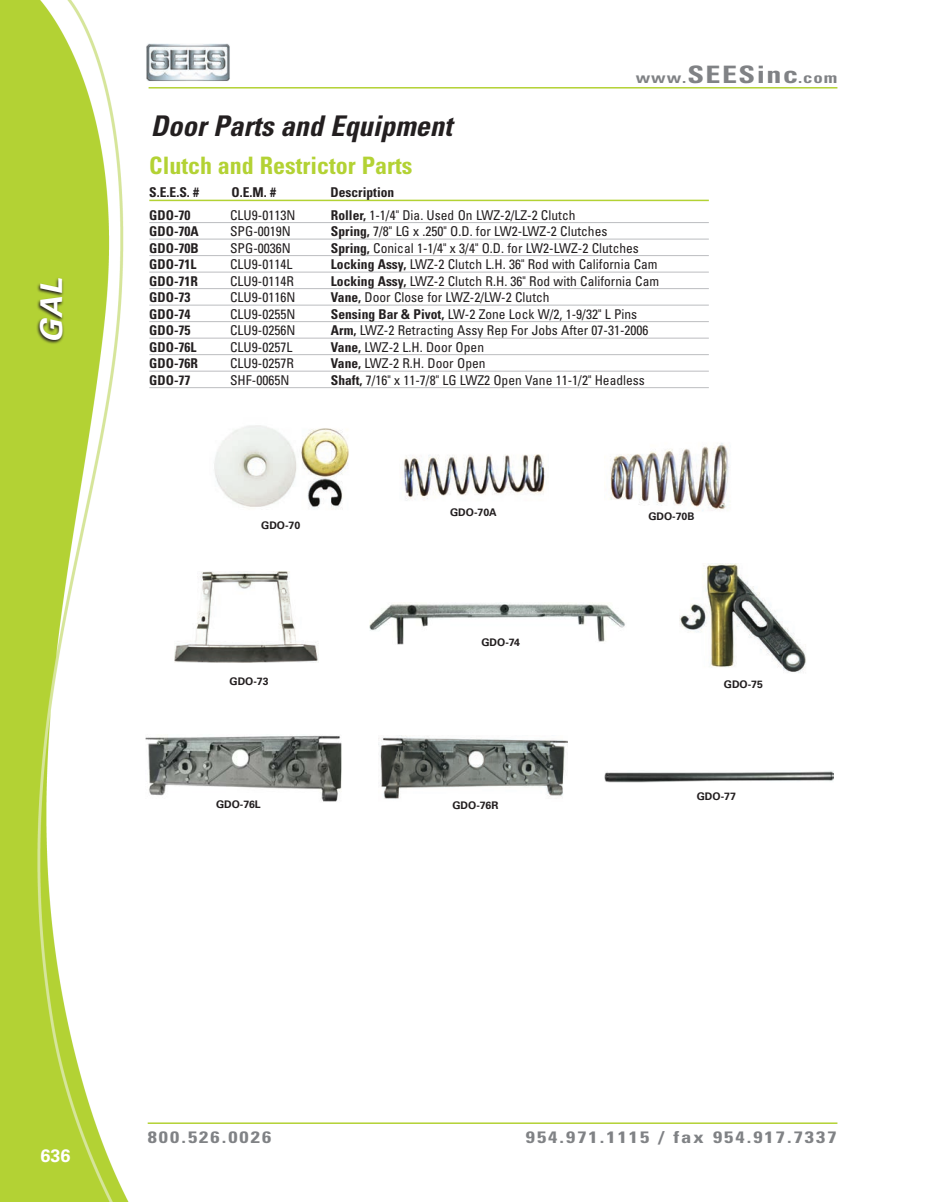
<style>
.page{position:relative;width:932px;height:1202px;background:#fff}
.page>*{position:absolute;margin:0;border:0;box-sizing:border-box;transform-origin:0 0}
.t1{font:italic 700 30px "Univers LT Std";color:#fff}
.t2{font:28.5px "Univers LT 67 Bd Cn Obl";color:#231f20}
.Gal_Product{font:700 condensed 24px "Univers";color:#b3d234}
.t3{font:18px "Univers LT 65 Bd";color:#fff}
.t4{font:700 condensed 16.5px "Univers";letter-spacing:.1em;color:#808285;scale:1.25 1}
.t5{font:700 condensed 15px "Univers";letter-spacing:.05em;color:#808285;scale:1.25 1}
.Chart_Text{font:condensed 13.5px "Univers";color:#231f20}
.Chart_Text-2{font:700 condensed 13.5px "Univers";color:#231f20}
.Chart_Head_-_Gal{font:700 condensed 13.5px "Univers";color:#231f20}
.Caption___Pix{font:700 10.5px "Univers LT Std";color:#231f20}
.s1{font-size:24px}
.s2{font-weight:700}
</style>
<div class="page">
<img style="left:0;top:0;width:129px;height:1202px">
<hr style="left:148px;top:87px;width:689px;height:1px;background:#b3d234">
<hr style="left:148px;top:1122px;width:689px;height:2px;background:#b3d234">
<svg style="left:37px;top:277px;width:28px;height:68px;background:#83962d"></svg>
<hr style="left:149px;top:200px;width:559px;height:1px;background:#b3d234">
<hr style="left:149px;top:222px;width:559px;height:1px;background:#bcbdc0">
<hr style="left:149px;top:239px;width:559px;height:1px;background:#bcbdc0">
<hr style="left:149px;top:255px;width:559px;height:1px;background:#bcbdc0">
<hr style="left:149px;top:272px;width:559px;height:1px;background:#bcbdc0">
<hr style="left:149px;top:288px;width:559px;height:1px;background:#bcbdc0">
<hr style="left:149px;top:305px;width:559px;height:1px;background:#bcbdc0">
<hr style="left:149px;top:321px;width:559px;height:1px;background:#bcbdc0">
<hr style="left:149px;top:338px;width:559px;height:1px;background:#bcbdc0">
<hr style="left:149px;top:354px;width:559px;height:1px;background:#bcbdc0">
<hr style="left:149px;top:371px;width:559px;height:1px;background:#bcbdc0">
<hr style="left:149px;top:387px;width:559px;height:1px;background:#bcbdc0">
<img style="left:369px;top:603px;width:256px;height:41px">
<img style="left:146px;top:735px;width:196px;height:67px">
<img style="left:605px;top:771px;width:228px;height:11px">
<img style="left:679px;top:563px;width:127px;height:110px">
<img style="left:378px;top:735px;width:189px;height:64px">
<img style="left:214px;top:425px;width:135px;height:84px">
<img style="left:174px;top:571px;width:144px;height:91px">
<img style="left:610px;top:443px;width:119px;height:68px">
<img style="left:404px;top:454px;width:141px;height:47px">
<img style="left:146px;top:43px;width:84px;height:38px">
<p class="t1" style="left:34px;top:342px;width:66px;rotate:-90deg">GAL</p>
<p class="t2" style="left:151px;top:109px;width:303px">Door Parts and Equipment</p>
<p class="t5" style="left:635px;top:69px;width:163px">www.<span class="s1">SEESinc</span>.com</p>
<p class="Gal_Product" style="left:149px;top:151px;width:264px">Clutch and Restrictor Parts</p>
<p class="Chart_Head_-_Gal" style="left:149px;top:184px;width:51px">S.E.E.S. #</p>
<p class="Chart_Head_-_Gal" style="left:231px;top:184px;width:46px">O.E.M. #</p>
<p class="Chart_Head_-_Gal" style="left:330px;top:184px;width:65px">Description</p>
<p class="Chart_Text-2" style="left:149px;top:206px;width:43px">GDO-70</p>
<p class="Chart_Text" style="left:230px;top:206px;width:67px">CLU9-0113N</p>
<p class="Chart_Text" style="left:331px;top:206px;width:246px"><span class="s2">Roller,</span> 1-1/4" Dia. Used On LWZ-2/LZ-2 Clutch</p>
<p class="Chart_Text-2" style="left:149px;top:223px;width:51px">GDO-70A</p>
<p class="Chart_Text" style="left:230px;top:223px;width:62px">SPG-0019N</p>
<p class="Chart_Text" style="left:331px;top:223px;width:278px"><span class="s2">Spring,</span> 7/8" LG x .250" O.D. for LW2-LWZ-2 Clutches</p>
<p class="Chart_Text-2" style="left:149px;top:239px;width:51px">GDO-70B</p>
<p class="Chart_Text" style="left:230px;top:239px;width:62px">SPG-0036N</p>
<p class="Chart_Text" style="left:331px;top:239px;width:309px"><span class="s2">Spring,</span> Conical 1-1/4" x 3/4" O.D. for LW2-LWZ-2 Clutches</p>
<p class="Chart_Text-2" style="left:149px;top:256px;width:49px">GDO-71L</p>
<p class="Chart_Text" style="left:230px;top:256px;width:64px">CLU9-0114L</p>
<p class="Chart_Text" style="left:331px;top:256px;width:328px"><span class="s2">Locking Assy,</span> LWZ-2 Clutch L.H. 36" Rod with California Cam</p>
<p class="Chart_Text-2" style="left:149px;top:272px;width:50px">GDO-71R</p>
<p class="Chart_Text" style="left:230px;top:272px;width:65px">CLU9-0114R</p>
<p class="Chart_Text" style="left:331px;top:272px;width:330px"><span class="s2">Locking Assy,</span> LWZ-2 Clutch R.H. 36" Rod with California Cam</p>
<p class="Chart_Text-2" style="left:149px;top:289px;width:43px">GDO-73</p>
<p class="Chart_Text" style="left:230px;top:289px;width:67px">CLU9-0116N</p>
<p class="Chart_Text" style="left:331px;top:289px;width:220px"><span class="s2">Vane,</span> Door Close for LWZ-2/LW-2 Clutch</p>
<p class="Chart_Text-2" style="left:149px;top:305px;width:43px">GDO-74</p>
<p class="Chart_Text" style="left:230px;top:305px;width:67px">CLU9-0255N</p>
<p class="Chart_Text" style="left:331px;top:305px;width:308px"><span class="s2">Sensing Bar &amp; Pivot,</span> LW-2 Zone Lock W/2, 1-9/32" L Pins</p>
<p class="Chart_Text-2" style="left:149px;top:322px;width:43px">GDO-75</p>
<p class="Chart_Text" style="left:230px;top:322px;width:67px">CLU9-0256N</p>
<p class="Chart_Text" style="left:331px;top:322px;width:319px"><span class="s2">Arm,</span> LWZ-2 Retracting Assy Rep For Jobs After 07-31-2006</p>
<p class="Chart_Text-2" style="left:149px;top:338px;width:49px">GDO-76L</p>
<p class="Chart_Text" style="left:230px;top:338px;width:64px">CLU9-0257L</p>
<p class="Chart_Text" style="left:331px;top:338px;width:155px"><span class="s2">Vane,</span> LWZ-2 L.H. Door Open</p>
<p class="Chart_Text-2" style="left:149px;top:355px;width:50px">GDO-76R</p>
<p class="Chart_Text" style="left:230px;top:355px;width:65px">CLU9-0257R</p>
<p class="Chart_Text" style="left:331px;top:355px;width:156px"><span class="s2">Vane,</span> LWZ-2 R.H. Door Open</p>
<p class="Chart_Text-2" style="left:149px;top:371px;width:43px">GDO-77</p>
<p class="Chart_Text" style="left:230px;top:371px;width:61px">SHF-0065N</p>
<p class="Chart_Text" style="left:331px;top:371px;width:315px"><span class="s2">Shaft,</span> 7/16" x 11-7/8" LG LWZ2 Open Vane 11-1/2" Headless</p>
<p class="Caption___Pix" style="left:261px;top:519px;width:41px">GDO-70</p>
<p class="Caption___Pix" style="left:229px;top:675px;width:41px">GDO-73</p>
<p class="Caption___Pix" style="left:216px;top:797px;width:46px">GDO-76L</p>
<p class="Caption___Pix" style="left:450px;top:506px;width:48px">GDO-70A</p>
<p class="Caption___Pix" style="left:481px;top:636px;width:40px">GDO-74</p>
<p class="Caption___Pix" style="left:452px;top:799px;width:47px">GDO-76R</p>
<p class="Caption___Pix" style="left:648px;top:510px;width:48px">GDO-70B</p>
<p class="Caption___Pix" style="left:723px;top:678px;width:41px">GDO-75</p>
<p class="Caption___Pix" style="left:696px;top:790px;width:41px">GDO-77</p>
<h3 class="t3" style="left:40px;top:1145px;width:32px">636</h3>
<p class="t4" style="left:148px;top:1127px;width:100px">800.526.0026</p>
<p class="t4" style="left:526px;top:1127px;width:250px">954.971.1115 / fax 954.917.7337</p>
</div>
